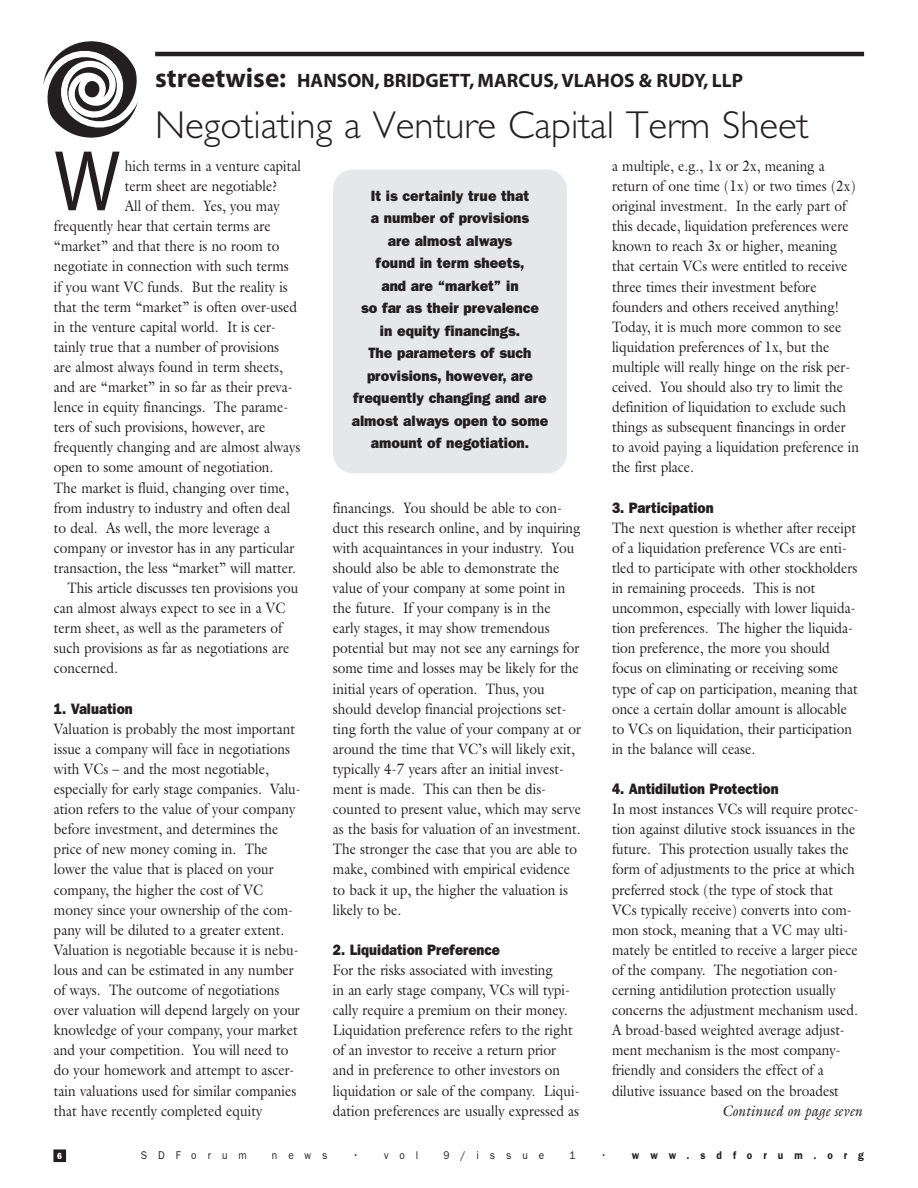
<style>
.page{position:relative;width:918px;height:1188px;background:#fff}
.page>*{position:absolute;margin:0;border:0;box-sizing:border-box;transform-origin:0 0}
.t1{font:87px "Myriad";color:#231f20;scale:.9 1}
.t2{font:300 39px "M Gill Sans";color:#231f20}
.t3{font:700 19.5px "Myriad";color:#231f20}
.t4{font:15.15px/20.1px "Galliard";color:#231f20;scale:.9 1}
.t5{font:800 15.15px "Franklin Gothic";color:#231f20;scale:.9 1}
.t6{font:italic 15.15px "Galliard";color:#231f20;scale:.9 1}
.t7{font:800 15px/22.5px "Franklin Gothic";color:#231f20;text-align:center;scale:.95 1}
.t8{font:11.25px "Franklin Gothic";letter-spacing:1.08em;color:#231f20;scale:.9 1}
.t9{font:600 11.25px "Franklin Gothic";letter-spacing:1.08em;color:#231f20;scale:.9 1}
.t10{font:800 9px "Franklin Gothic";color:#fff;scale:.9 1}
.s1{font-size:27px}
.s2{font-weight:400}
</style>
<div class="page">
<div style="left:54px;top:1150px;width:12px;height:12px;background:#231f20"></div>
<hr style="left:155px;top:52px;width:709px;height:4px;background:#231f20">
<svg style="left:43px;top:41px;width:96px;height:96px"></svg>
<div style="left:333px;top:170px;width:234px;height:303px;background:#e6e7e8;border-radius:20px"></div>
<p class="t3" style="left:155px;top:73px;width:589px"><span class="s1">streetwise:</span> HANSON, BRIDGETT, MARCUS, VLAHOS &amp; RUDY, LLP</p>
<h2 class="t2" style="left:155px;top:110px;width:655px">Negotiating a Venture Capital Term Sheet</h2>
<h1 class="t1" style="left:54px;top:148px;width:75px">W</h1>
<p class="t4" style="left:125px;top:157px;width:197px">hich terms in a venture capital</p>
<p class="t4" style="left:125px;top:177px;width:171px">term sheet are negotiable?</p>
<p class="t4" style="left:125px;top:198px;width:173px">All of them. Yes, you may</p>
<p class="t4" style="left:54px;top:218px;width:242px">frequently hear that certain terms are</p>
<p class="t4" style="left:54px;top:238px;width:252px">“market” and that there is no room to</p>
<p class="t4" style="left:54px;top:258px;width:262px">negotiate in connection with such terms</p>
<p class="t4" style="left:54px;top:278px;width:261px">if you want VC funds. But the reality is</p>
<p class="t4" style="left:54px;top:298px;width:272px">that the term “market” is often over-used</p>
<p class="t4" style="left:54px;top:318px;width:248px">in the venture capital world. It is cer-</p>
<p class="t4" style="left:54px;top:338px;width:252px">tainly true that a number of provisions</p>
<p class="t4" style="left:54px;top:358px;width:256px">are almost always found in term sheets,</p>
<p class="t4" style="left:54px;top:378px;width:267px">and are “market” in so far as their preva-</p>
<p class="t4" style="left:54px;top:398px;width:262px">lence in equity financings. The parame-</p>
<p class="t4" style="left:54px;top:419px;width:236px">ters of such provisions, however, are</p>
<p class="t4" style="left:54px;top:439px;width:275px">frequently changing and are almost always</p>
<p class="t4" style="left:54px;top:459px;width:245px">open to some amount of negotiation.</p>
<p class="t4" style="left:54px;top:479px;width:263px">The market is fluid, changing over time,</p>
<p class="t4" style="left:54px;top:499px;width:264px">from industry to industry and often deal</p>
<p class="t4" style="left:54px;top:519px;width:242px">to deal. As well, the more leverage a</p>
<p class="t4" style="left:54px;top:539px;width:269px">company or investor has in any particular</p>
<p class="t4" style="left:54px;top:559px;width:270px">transaction, the less “market” will matter.</p>
<p class="t4" style="left:67px;top:579px;width:258px">This article discusses ten provisions you</p>
<p class="t4" style="left:54px;top:599px;width:259px">can almost always expect to see in a VC</p>
<p class="t4" style="left:54px;top:620px;width:255px">term sheet, as well as the parameters of</p>
<p class="t4" style="left:54px;top:640px;width:263px">such provisions as far as negotiations are</p>
<p class="t4" style="left:54px;top:660px;width:73px">concerned.</p>
<p class="t5" style="left:54px;top:703px;width:89px">1. Valuation</p>
<p class="t4" style="left:54px;top:720px;width:276px">Valuation is probably the most important issue a company will face in negotiations with VCs – and the most negotiable, especially for early stage companies. Valu&shy;ation refers to the value of your company before investment, and determines the price of new money coming in. The lower the value that is placed on your company, the higher the cost of VC money since your ownership of the com&shy;pany will be diluted to a greater extent.<br>Valuation is negotiable because it is nebu&shy;lous and can be estimated in any number of ways. The outcome of negotiations over valuation will depend largely on your knowledge of your company, your market and your competition. You will need to do your homework and attempt to ascer&shy;tain valuations used for similar companies that have recently completed equity</p>
<p class="t7" style="left:352px;top:186px;width:208px">It is certainly true that<br>a number of provisions<br>are almost always<br>found in term sheets,<br>and are “market” in<br>so far as their prevalence<br>in equity financings.<br>The parameters of such provisions, however, are frequently changing and are almost always open to some amount of negotiation.</p>
<p class="t4" style="left:333px;top:499px;width:277px">financings. You should be able to con&shy;duct this research online, and by inquiring with acquaintances in your industry. You should also be able to demonstrate the value of your company at some point in the future. If your company is in the early stages, it may show tremendous potential but may not see any earnings for some time and losses may be likely for the initial years of operation. Thus, you should develop financial projections set&shy;ting forth the value of your company at or around the time that VC’s will likely exit, typically 4-7 years after an initial invest&shy;ment is made. This can then be dis&shy;counted to present value, which may serve as the basis for valuation of an investment.<br>The stronger the case that you are able to make, combined with empirical evidence to back it up, the higher the valuation is likely to be.</p>
<p class="t5" style="left:333px;top:944px;width:187px">2. Liquidation Preference</p>
<p class="t4" style="left:333px;top:961px;width:276px">For the risks associated with investing<br>in an early stage company, VCs will typi&shy;cally require a premium on their money.<br>Liquidation preference refers to the right of an investor to receive a return prior and in preference to other investors on liquidation or sale of the company. Liqui&shy;dation preferences are usually expressed as</p>
<p class="t4" style="left:612px;top:157px;width:276px">a multiple, e.g., 1x or 2x, meaning a return of one time (1x) or two times (2x) original investment. In the early part of this decade, liquidation preferences were known to reach 3x or higher, meaning that certain VCs were entitled to receive three times their investment before founders and others received anything!<br>Today, it is much more common to see liquidation preferences of 1x, but the multiple will really hinge on the risk per&shy;ceived. You should also try to limit the definition of liquidation to exclude such things as subsequent financings in order to avoid paying a liquidation preference in the first place.</p>
<p class="t5" style="left:612px;top:502px;width:114px">3. Participation</p>
<p class="t4" style="left:612px;top:519px;width:275px">The next question is whether after receipt of a liquidation preference VCs are enti&shy;tled to participate with other stockholders in remaining proceeds. This is not uncommon, especially with lower liquida&shy;tion preferences. The higher the liquida&shy;tion preference, the more you should focus on eliminating or receiving some type of cap on participation, meaning that once a certain dollar amount is allocable to VCs on liquidation, their participation in the balance will cease.</p>
<p class="t5" style="left:612px;top:784px;width:187px">4. Antidilution Protection</p>
<p class="t4" style="left:612px;top:800px;width:276px">In most instances VCs will require protec&shy;tion against dilutive stock issuances in the future. This protection usually takes the form of adjustments to the price at which preferred stock (the type of stock that VCs typically receive) converts into com&shy;mon stock, meaning that a VC may ulti&shy;mately be entitled to receive a larger piece of the company. The negotiation con&shy;cerning antidilution protection usually concerns the adjustment mechanism used.<br>A broad-based weighted average adjust&shy;ment mechanism is the most company&shy;friendly and considers the effect of a dilutive issuance based on the broadest</p>
<p class="t6" style="left:722px;top:1106px;width:157px">Continued on page seven</p>
<p class="t10" style="left:57px;top:1152px;width:7px">6</p>
<p class="t8" style="left:141px;top:1151px;width:119px">SDForum</p>
<p class="t8" style="left:272px;top:1151px;width:63px">news</p>
<p class="t8" style="left:353px;top:1151px;width:74px">• vol</p>
<p class="t8" style="left:443px;top:1151px;width:114px">9/issue</p>
<p class="t8" style="left:569px;top:1151px;width:8px">1</p>
<p class="t9" style="left:601px;top:1151px;width:294px"><span class="s2">•</span> www.sdforum.org</p>
</div>
